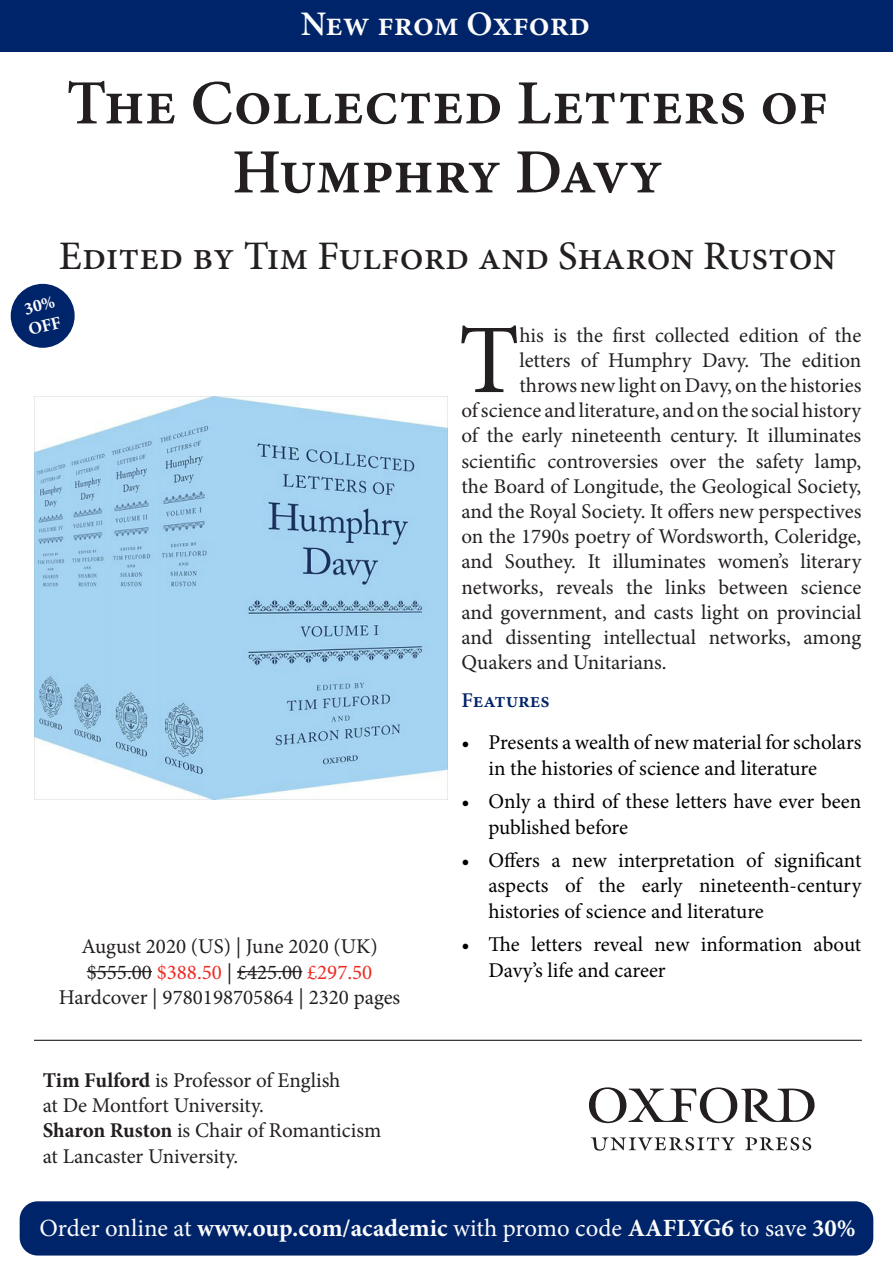
<style>
.page{position:relative;width:893px;height:1263px;background:#fff}
.page>*{position:absolute;margin:0;border:0;box-sizing:border-box;transform-origin:0 0}
.t1{font:98.55px "Minion Pro";color:#231f20}
.t2{font:600 63px/69px "Minion Pro";color:#231f20;text-align:center}
.t3{font:500 40.5px "Minion Pro";color:#231f20}
.t4{font:600 34.5px "Minion Pro";letter-spacing:-.005em;color:#fcfcfc}
.t5{font:24.75px "Minion Pro";color:#fcfcfc}
.t6{font:21px/25.2px "Minion Pro";color:#231f20}
.t7{font:21px/25.2px "Minion Pro";color:#000}
.t8{font:600 21px "Minion Pro";color:#00246a}
.s1{color:#ee2a23}
.s2{font-weight:700}
</style>
<div class="page">
<hr style="left:34px;top:1040px;width:828px;height:1px;background:#231f20">
<div style="left:0;top:0;width:893px;height:51px;background:#00246a"></div>
<img style="left:34px;top:396px;width:414px;height:403px">
<div style="left:20px;top:1201px;width:853px;height:54px;background:#00246a;border-radius:18px"></div>
<hr style="left:87px;top:971px;width:65px;height:1px;background:#231f20">
<hr style="left:237px;top:971px;width:65px;height:1px;background:#231f20">
<div style="left:11px;top:284px;width:64px;height:64px;background:#00246a;border-radius:50%"></div>
<svg style="left:589px;top:1087px;width:226px;height:64px"></svg>
<p class="t4" style="left:301px;top:0;width:291px">New from Oxford</p>
<p class="t2" style="left:67px;top:68px;width:763px">The Collected Letters of<br>Humphry Davy</p>
<p class="t3" style="left:59px;top:229px;width:779px">Edited by Tim Fulford and Sharon Ruston</p>
<p class="t6" style="left:59px;top:934px;width:343px;text-align:center">August 2020 (US) | June 2020 (UK) $555.00 <span class="s1">$388.50</span> | £425.00 <span class="s1">£297.50<br></span>Hardcover | 9780198705864 | 2320 pages</p>
<p class="t6" style="left:43px;top:1068px;width:340px"><span class="s2">Tim Fulford</span> is Professor of English<br>at De Montfort University.<br><span class="s2">Sharon Ruston</span> is Chair of Romanticism at Lancaster University.</p>
<p class="t1" style="left:459px;top:295px;width:62px">T</p>
<p class="t6" style="left:519px;top:322px;width:343px">his is the first collected edition of the</p>
<p class="t6" style="left:519px;top:348px;width:343px">letters of Humphry Davy. The edition</p>
<p class="t6" style="left:519px;top:373px;width:343px">throws new light on Davy, on the histories</p>
<p class="t6" style="left:461px;top:398px;width:401px">of science and literature, and on the social history</p>
<p class="t6" style="left:461px;top:423px;width:401px">of the early nineteenth century. It illuminates</p>
<p class="t6" style="left:461px;top:448px;width:401px">scientific controversies over the safety lamp,</p>
<p class="t6" style="left:461px;top:474px;width:401px">the Board of Longitude, the Geological Society,</p>
<p class="t6" style="left:461px;top:499px;width:401px">and the Royal Society. It offers new perspectives</p>
<p class="t6" style="left:461px;top:524px;width:401px">on the 1790s poetry of Wordsworth, Coleridge,</p>
<p class="t6" style="left:461px;top:549px;width:401px">and Southey. It illuminates women’s literary</p>
<p class="t6" style="left:461px;top:574px;width:401px">networks, reveals the links between science</p>
<p class="t6" style="left:461px;top:600px;width:401px">and government, and casts light on provincial</p>
<p class="t6" style="left:461px;top:625px;width:401px">and dissenting intellectual networks, among</p>
<p class="t6" style="left:461px;top:650px;width:207px">Quakers and Unitarians.</p>
<p class="t8" style="left:461px;top:686px;width:90px">Features</p>
<p class="t7" style="left:488px;top:730px;width:374px;text-indent:-27px">• Presents a wealth of new material for scholars in the histories of science and literature</p>
<p class="t7" style="left:488px;top:789px;width:374px;text-indent:-27px">• Only a third of these letters have ever been published before</p>
<p class="t7" style="left:488px;top:848px;width:374px;text-align:justify;text-indent:-27px">• Offers a new interpretation of significant aspects of the early nineteenth-century histories of science and literature</p>
<p class="t7" style="left:488px;top:932px;width:374px;text-indent:-27px">• The letters reveal new information about<br>Davy’s life and career</p>
<p class="t5" style="left:39px;top:1211px;width:818px">Order online at <span class="s2">www.oup.com/academic</span> with promo code <span class="s2">AAFLYG6</span> to save <span class="s2">30%</span></p>
</div>
